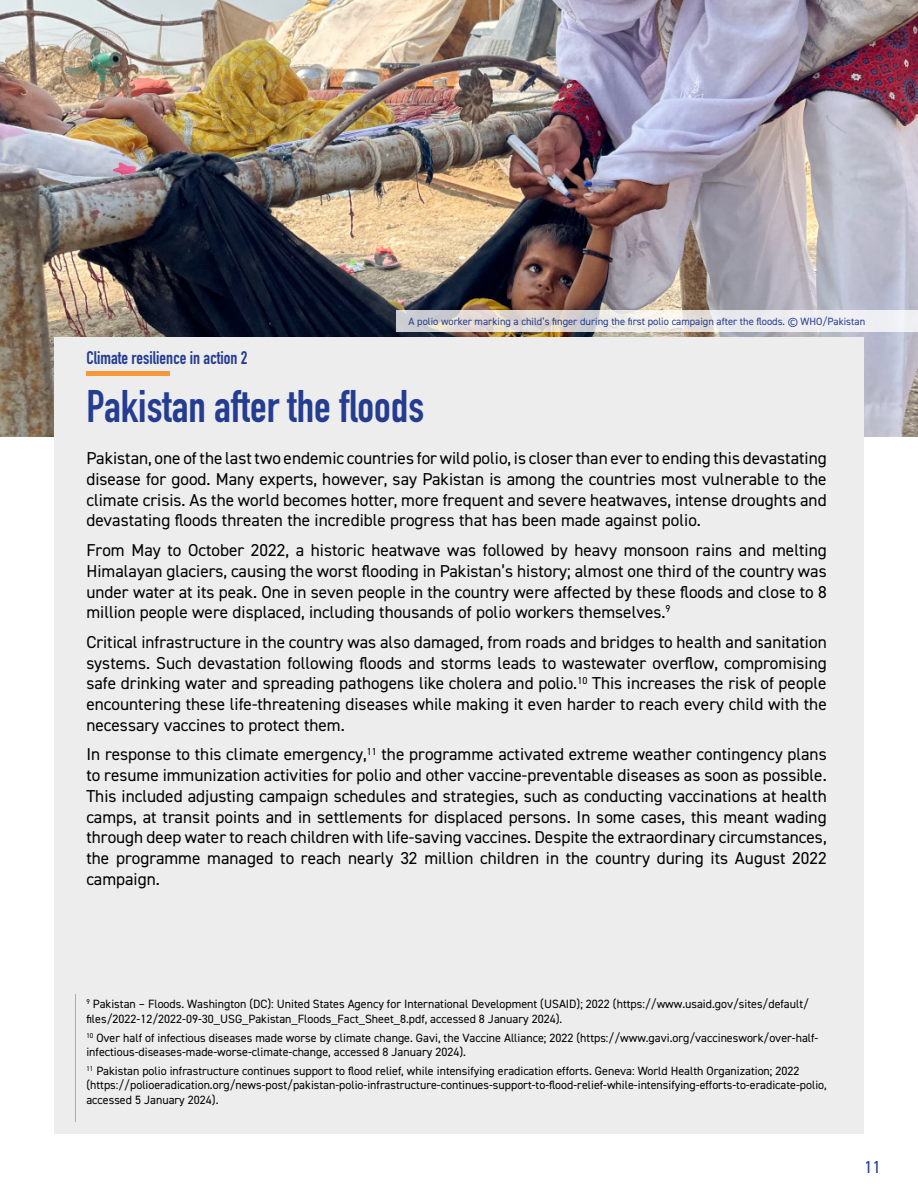
<style>
.page{position:relative;width:918px;height:1188px;background:#fff}
.page>*{position:absolute;margin:0;border:0;box-sizing:border-box;transform-origin:0 0}
.t1{font:700 45px "DIN Condensed";color:#253d90}
.t2{font:700 18px "DIN Condensed";color:#253d90}
.t3{font:17.25px/20.7px "DIN2014";color:#000;text-align:justify}
.t4{font:17.25px "DIN2014";color:#253d90}
.t5{font:12px/14.4px "DIN2014";color:#000}
.t6{font:10.5px "DIN2014";color:#253d90}
</style>
<div class="page">
<img style="left:0;top:0;width:918px;height:437px">
<div style="left:54px;top:338px;width:810px;height:796px;background:#ededee"></div>
<hr style="left:86px;top:372px;width:84px;height:4px;background:#f89838">
<hr style="left:75px;top:994px;width:1px;height:127px;background:#f89838">
<svg style="left:396px;top:311px;width:522px;height:21px"></svg>
<p class="t2" style="left:86px;top:345px;width:163px">Climate resilience in action 2</p>
<p class="t6" style="left:408px;top:315px;width:458px">A polio worker marking a child’s finger during the first polio campaign after the floods. © WHO/Pakistan</p>
<h1 class="t1" style="left:86px;top:376px;width:339px">Pakistan after the floods</h1>
<p class="t3" style="left:86px;top:448px;width:742px">Pakistan, one of the last two endemic countries for wild polio, is closer than ever to ending this devastating disease for good. Many experts, however, say Pakistan is among the countries most vulnerable to the climate crisis. As the world becomes hotter, more frequent and severe heatwaves, intense droughts and devastating floods threaten the incredible progress that has been made against polio.</p>
<p class="t3" style="left:86px;top:540px;width:742px">From May to October 2022, a historic heatwave was followed by heavy monsoon rains and melting Himalayan glaciers, causing the worst flooding in Pakistan’s history; almost one third of the country was under water at its peak. One in seven people in the country were affected by these floods and close to 8 million people were displaced, including thousands of polio workers themselves.<sup>9</sup></p>
<p class="t3" style="left:86px;top:631px;width:742px">Critical infrastructure in the country was also damaged, from roads and bridges to health and sanitation systems. Such devastation following floods and storms leads to wastewater overflow, compromising safe drinking water and spreading pathogens like cholera and polio.<sup>10</sup> This increases the risk of people encountering these life-threatening diseases while making it even harder to reach every child with the necessary vaccines to protect them.</p>
<p class="t3" style="left:86px;top:744px;width:742px">In response to this climate emergency,<sup>11</sup> the programme activated extreme weather contingency plans to resume immunization activities for polio and other vaccine-preventable diseases as soon as possible.<br>This included adjusting campaign schedules and strategies, such as conducting vaccinations at health camps, at transit points and in settlements for displaced persons. In some cases, this meant wading through deep water to reach children with life-saving vaccines. Despite the extraordinary circumstances, the programme managed to reach nearly 32 million children in the country during its August 2022 campaign.</p>
<p class="t5" style="left:86px;top:997px;width:724px"><sup>9</sup> Pakistan – Floods. Washington (DC): United States Agency for International Development (USAID); 2022 (https://www.usaid.gov/sites/default/ files/2022-12/2022-09-30_USG_Pakistan_Floods_Fact_Sheet_8.pdf, accessed 8 January 2024).</p>
<p class="t5" style="left:86px;top:1030px;width:733px"><sup>10</sup> Over half of infectious diseases made worse by climate change. Gavi, the Vaccine Alliance; 2022 (https://www.gavi.org/vaccineswork/over-half&shy;infectious-diseases-made-worse-climate-change, accessed 8 January 2024).</p>
<p class="t5" style="left:86px;top:1063px;width:742px"><sup>11</sup> Pakistan polio infrastructure continues support to flood relief, while intensifying eradication efforts. Geneva: World Health Organization; 2022 (https://polioeradication.org/news-post/pakistan-polio-infrastructure-continues-support-to-flood-relief-while-intensifying-efforts-to-eradicate-polio, accessed 5 January 2024).</p>
<p class="t4" style="left:864px;top:1156px;width:19px">11</p>
</div>
